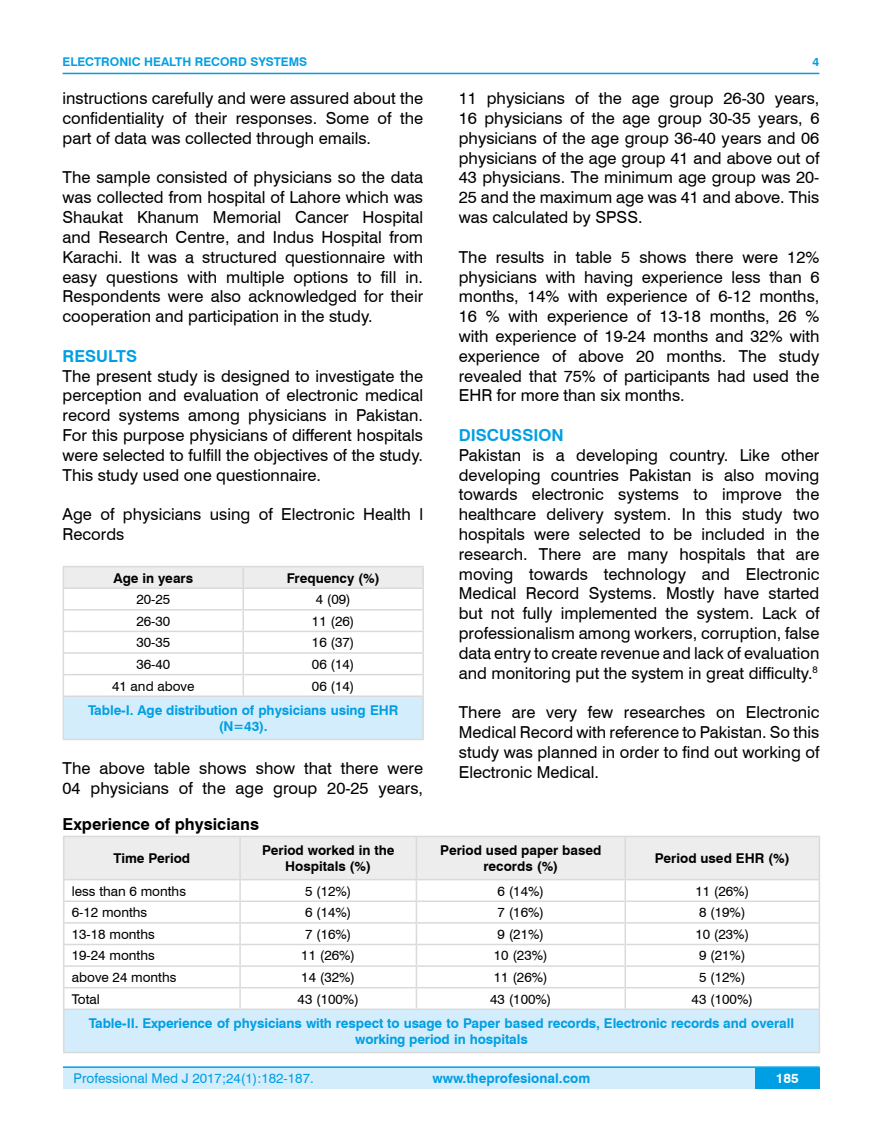
<style>
.page{position:relative;width:882px;height:1145px;background:#fff}
.page>*{position:absolute;margin:0;border:0;box-sizing:border-box;transform-origin:0 0}
.t1{font:16.5px/19.8px "Swiss 721 BT";color:#000;text-align:justify}
.t2{font:700 16.5px "Swiss 721 BT";color:#000}
.t3{font:700 16.5px "Swiss 721 BT";color:#009fe3}
.t4{font:13.5px "Swiss 721 BT";color:#000}
.t5{font:700 13.5px/16.2px "Swiss 721 BT";letter-spacing:-.005em;color:#009fe3;text-align:center}
.t6{font:700 13.5px/16.2px "Swiss 721 BT";color:#000;text-align:center}
.t7{font:13.5px "Swiss 721 BT";color:#009fe3}
.t8{font:700 13.5px "Swiss 721 BT";color:#fff}
.t9{font:700 12px "Swiss 721 BT";color:#009fe3}
</style>
<div class="page">
<div style="left:63px;top:1067px;width:756px;height:21px;background:#d4edfc"></div>
<hr style="left:63px;top:1066px;width:756px;height:2px;background:#009fe3">
<div style="left:754px;top:1068px;width:65px;height:20px;background:#009fe3"></div>
<hr style="left:63px;top:73px;width:756px;height:1px;background:#009fe3">
<div style="left:63px;top:696px;width:360px;height:43px;background:#d4edfc"></div>
<svg style="left:63px;top:566px;width:360px;height:129px"></svg>
<hr style="left:63px;top:695px;width:180px;height:2px;background:#dadada">
<hr style="left:63px;top:697px;width:1px;height:41px;background:#dadada">
<hr style="left:243px;top:695px;width:180px;height:2px;background:#dadada">
<hr style="left:422px;top:697px;width:1px;height:41px;background:#dadada">
<hr style="left:63px;top:738px;width:180px;height:2px;background:#dadada">
<hr style="left:243px;top:738px;width:180px;height:2px;background:#dadada">
<div style="left:64px;top:1009px;width:755px;height:43px;background:#d4edfc"></div>
<hr style="left:63px;top:835px;width:177px;height:2px;background:#dadada">
<hr style="left:240px;top:835px;width:176px;height:2px;background:#dadada">
<hr style="left:416px;top:835px;width:209px;height:2px;background:#dadada">
<hr style="left:625px;top:835px;width:194px;height:2px;background:#dadada">
<svg style="left:63px;top:837px;width:756px;height:171px"></svg>
<hr style="left:63px;top:1008px;width:177px;height:2px;background:#dadada">
<hr style="left:63px;top:1010px;width:1px;height:41px;background:#dadada">
<hr style="left:240px;top:1008px;width:176px;height:2px;background:#dadada">
<hr style="left:416px;top:1008px;width:209px;height:2px;background:#dadada">
<hr style="left:625px;top:1008px;width:194px;height:2px;background:#dadada">
<hr style="left:818px;top:1010px;width:1px;height:41px;background:#dadada">
<hr style="left:63px;top:1051px;width:177px;height:2px;background:#dadada">
<hr style="left:240px;top:1051px;width:176px;height:2px;background:#dadada">
<hr style="left:416px;top:1051px;width:209px;height:2px;background:#dadada">
<hr style="left:625px;top:1051px;width:194px;height:2px;background:#dadada">
<p class="t9" style="left:63px;top:53px;width:246px">ELECTRONIC HEALTH RECORD SYSTEMS</p>
<p class="t1" style="left:63px;top:88px;width:362px">instructions carefully and were assured about the confidentiality of their responses. Some of the part of data was collected through emails.</p>
<p class="t1" style="left:63px;top:167px;width:362px">The sample consisted of physicians so the data was collected from hospital of Lahore which was Shaukat Khanum Memorial Cancer Hospital and Research Centre, and Indus Hospital from Karachi. It was a structured questionnaire with easy questions with multiple options to fill in.<br>Respondents were also acknowledged for their cooperation and participation in the study.</p>
<p class="t3" style="left:63px;top:344px;width:76px">RESULTS</p>
<p class="t1" style="left:63px;top:365px;width:362px">The present study is designed to investigate the perception and evaluation of electronic medical record systems among physicians in Pakistan.<br>For this purpose physicians of different hospitals were selected to fulfill the objectives of the study.<br>This study used one questionnaire.</p>
<p class="t1" style="left:63px;top:504px;width:362px">Age of physicians using of Electronic Health l<br>Records</p>
<p class="t6" style="left:113px;top:569px;width:81px">Age in years</p>
<p class="t6" style="left:286px;top:569px;width:94px">Frequency (%)</p>
<p class="t4" style="left:136px;top:590px;width:35px">20-25</p>
<p class="t4" style="left:315px;top:590px;width:37px">4 (09)</p>
<p class="t4" style="left:136px;top:611px;width:35px">26-30</p>
<p class="t4" style="left:312px;top:611px;width:44px">11 (26)</p>
<p class="t4" style="left:136px;top:633px;width:35px">30-35</p>
<p class="t4" style="left:312px;top:633px;width:44px">16 (37)</p>
<p class="t4" style="left:136px;top:655px;width:35px">36-40</p>
<p class="t4" style="left:312px;top:655px;width:44px">06 (14)</p>
<p class="t4" style="left:112px;top:676px;width:84px">41 and above</p>
<p class="t4" style="left:312px;top:676px;width:44px">06 (14)</p>
<p class="t5" style="left:88px;top:701px;width:312px">Table-I. Age distribution of physicians using EHR (N=43).</p>
<p class="t1" style="left:63px;top:757px;width:362px">The above table shows show that there were<br>04 physicians of the age group 20-25 years,</p>
<p class="t2" style="left:63px;top:812px;width:198px">Experience of physicians</p>
<p class="t9" style="left:812px;top:53px;width:8px">4</p>
<p class="t1" style="left:458px;top:88px;width:362px">11 physicians of the age group 26-30 years, 16 physicians of the age group 30-35 years, 6 physicians of the age group 36-40 years and 06 physicians of the age group 41 and above out of 43 physicians. The minimum age group was 20- 25 and the maximum age was 41 and above. This was calculated by SPSS.</p>
<p class="t1" style="left:458px;top:246px;width:362px">The results in table 5 shows there were 12% physicians with having experience less than 6 months, 14% with experience of 6-12 months, 16 % with experience of 13-18 months, 26 % with experience of 19-24 months and 32% with experience of above 20 months. The study revealed that 75% of participants had used the EHR for more than six months.</p>
<p class="t3" style="left:458px;top:424px;width:106px">DISCUSSION</p>
<p class="t1" style="left:458px;top:444px;width:362px">Pakistan is a developing country. Like other developing countries Pakistan is also moving towards electronic systems to improve the healthcare delivery system. In this study two hospitals were selected to be included in the research. There are many hospitals that are moving towards technology and Electronic Medical Record Systems. Mostly have started but not fully implemented the system. Lack of professionalism among workers, corruption, false data entry to create revenue and lack of evaluation and monitoring put the system in great difficulty.<sup>8</sup></p>
<p class="t1" style="left:458px;top:702px;width:362px">There are very few researches on Electronic Medical Record with reference to Pakistan. So this study was planned in order to find out working of Electronic Medical.</p>
<p class="t6" style="left:113px;top:850px;width:78px">Time Period</p>
<p class="t6" style="left:262px;top:841px;width:134px">Period worked in the<br>Hospitals (%)</p>
<p class="t6" style="left:440px;top:841px;width:163px">Period used paper based records (%)</p>
<p class="t6" style="left:654px;top:850px;width:136px">Period used EHR (%)</p>
<p class="t4" style="left:72px;top:881px;width:116px">less than 6 months</p>
<p class="t4" style="left:305px;top:881px;width:48px">5 (12%)</p>
<p class="t4" style="left:497px;top:881px;width:48px">6 (14%)</p>
<p class="t4" style="left:695px;top:881px;width:55px">11 (26%)</p>
<p class="t4" style="left:72px;top:903px;width:77px">6-12 months</p>
<p class="t4" style="left:305px;top:903px;width:48px">6 (14%)</p>
<p class="t4" style="left:497px;top:903px;width:48px">7 (16%)</p>
<p class="t4" style="left:698px;top:903px;width:48px">8 (19%)</p>
<p class="t4" style="left:72px;top:924px;width:84px">13-18 months</p>
<p class="t4" style="left:305px;top:924px;width:48px">7 (16%)</p>
<p class="t4" style="left:497px;top:924px;width:48px">9 (21%)</p>
<p class="t4" style="left:695px;top:924px;width:55px">10 (23%)</p>
<p class="t4" style="left:72px;top:946px;width:84px">19-24 months</p>
<p class="t4" style="left:301px;top:946px;width:55px">11 (26%)</p>
<p class="t4" style="left:493px;top:946px;width:55px">10 (23%)</p>
<p class="t4" style="left:698px;top:946px;width:48px">9 (21%)</p>
<p class="t4" style="left:72px;top:968px;width:106px">above 24 months</p>
<p class="t4" style="left:301px;top:968px;width:55px">14 (32%)</p>
<p class="t4" style="left:493px;top:968px;width:55px">11 (26%)</p>
<p class="t4" style="left:698px;top:968px;width:48px">5 (12%)</p>
<p class="t4" style="left:72px;top:989px;width:30px">Total</p>
<p class="t4" style="left:297px;top:989px;width:63px">43 (100%)</p>
<p class="t4" style="left:490px;top:989px;width:63px">43 (100%)</p>
<p class="t4" style="left:691px;top:989px;width:63px">43 (100%)</p>
<p class="t5" style="left:89px;top:1014px;width:706px">Table-II. Experience of physicians with respect to usage to Paper based records, Electronic records and overall working period in hospitals</p>
<p class="t7" style="left:74px;top:1069px;width:241px">Professional Med J 2017;24(1):182-187.</p>
<p class="t5" style="left:432px;top:1069px;width:159px">www.theprofesional.com</p>
<p class="t8" style="left:775px;top:1069px;width:24px">185</p>
</div>
